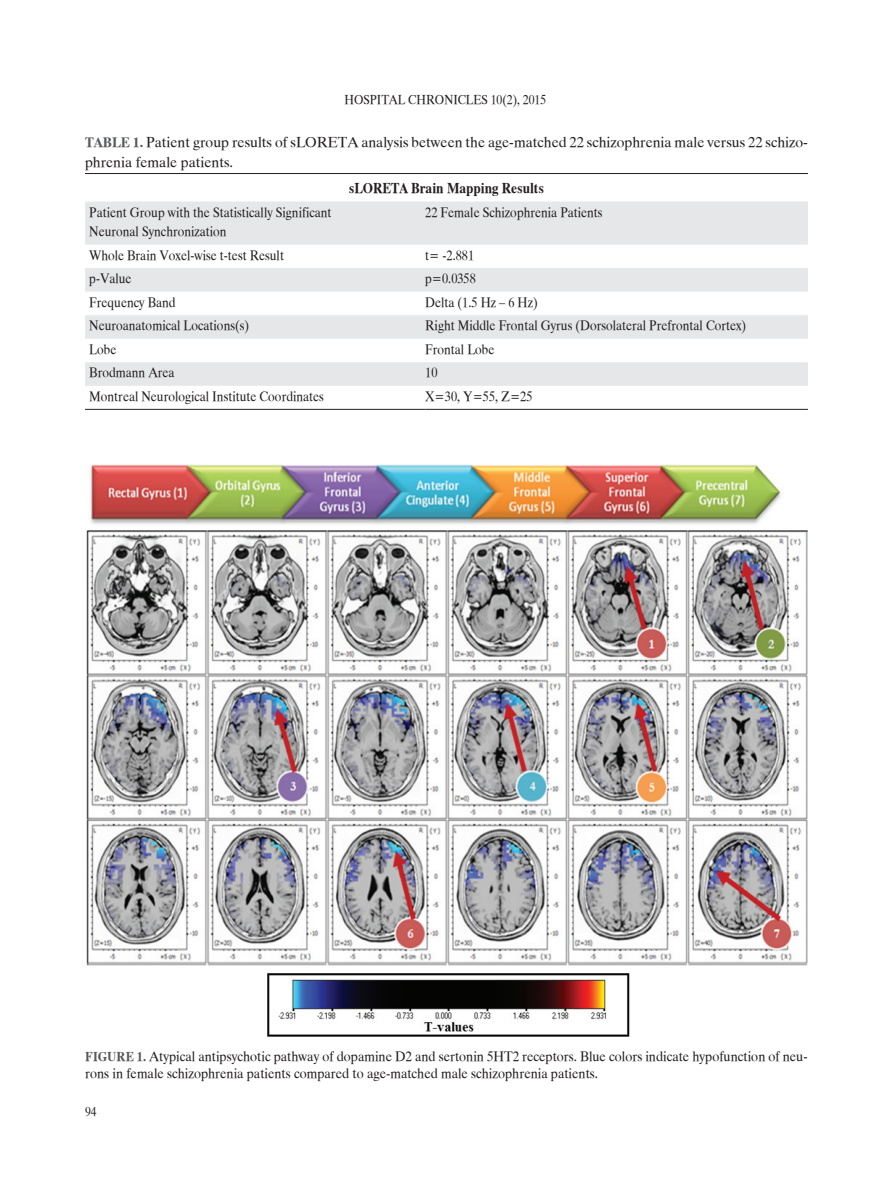
<style>
.page{position:relative;width:893px;height:1191px;background:#fff}
.page>*{position:absolute;margin:0;border:0;box-sizing:border-box;transform-origin:0 0}
.t1{font:15px/19.5px "UB Times";color:#231f20}
.t2{font:15px "UB Times Bold";color:#231f20;scale:.9 1}
.t3{font:14.25px/19.5px "UB Times";color:#231f20;scale:.9 1}
.t4{font:14.25px/17.1px "UB Times";color:#231f20;scale:.95 1}
.t5{font:13.5px "UB Times";color:#231f20;scale:.9 1}
.s1{font-family:"UB Times Bold";font-size:14.25px;color:#57585a}
.s2{font-family:"UB Times Bold";font-size:13.5px;color:#57585a}
</style>
<div class="page">
<hr style="left:85px;top:173px;width:723px;height:1px;background:#231f20">
<svg style="left:85px;top:201px;width:723px;height:185px;fill:#e6e7e9"></svg>
<hr style="left:85px;top:409px;width:340px;height:1px;background:#231f20">
<hr style="left:425px;top:409px;width:383px;height:1px;background:#231f20">
<img style="left:86px;top:464px;width:721px;height:573px">
<p class="t5" style="left:345px;top:92px;width:225px">HOSPITAL CHRONICLES 10(2), 2015</p>
<p class="t1" style="left:85px;top:133px;width:724px"><span class="s1">Table 1.</span> Patient group results of sLORETA analysis between the age-matched 22 schizophrenia male versus 22 schizo&shy;phrenia female patients.</p>
<p class="t2" style="left:349px;top:180px;width:218px">sLORETA Brain Mapping Results</p>
<p class="t3" style="left:89px;top:202px;width:271px">Patient Group with the Statistically Significant<br>Neuronal Synchronization</p>
<p class="t3" style="left:425px;top:202px;width:199px">22 Female Schizophrenia Patients</p>
<p class="t3" style="left:89px;top:245px;width:218px">Whole Brain Voxel-wise t-test Result</p>
<p class="t3" style="left:425px;top:245px;width:56px">t= -2.881</p>
<p class="t3" style="left:89px;top:269px;width:48px">p-Value</p>
<p class="t3" style="left:425px;top:269px;width:58px">p=0.0358</p>
<p class="t3" style="left:89px;top:293px;width:97px">Frequency Band</p>
<p class="t3" style="left:425px;top:293px;width:126px">Delta (1.5 Hz – 6 Hz)</p>
<p class="t3" style="left:89px;top:316px;width:179px">Neuroanatomical Locations(s)</p>
<p class="t3" style="left:425px;top:316px;width:358px">Right Middle Frontal Gyrus (Dorsolateral Prefrontal Cortex)</p>
<p class="t3" style="left:89px;top:340px;width:32px">Lobe</p>
<p class="t3" style="left:425px;top:340px;width:78px">Frontal Lobe</p>
<p class="t3" style="left:89px;top:363px;width:96px">Brodmann Area</p>
<p class="t3" style="left:425px;top:363px;width:15px">10</p>
<p class="t3" style="left:89px;top:387px;width:262px">Montreal Neurological Institute Coordinates</p>
<p class="t3" style="left:425px;top:387px;width:121px">X=30, Y=55, Z=25</p>
<p class="t4" style="left:85px;top:1048px;width:762px"><span class="s2">Figure 1.</span> Atypical antipsychotic pathway of dopamine D2 and sertonin 5HT2 receptors. Blue colors indicate hypofunction of neu&shy;rons in female schizophrenia patients compared to age-matched male schizophrenia patients.</p>
<p class="t5" style="left:85px;top:1104px;width:14px">94</p>
</div>
